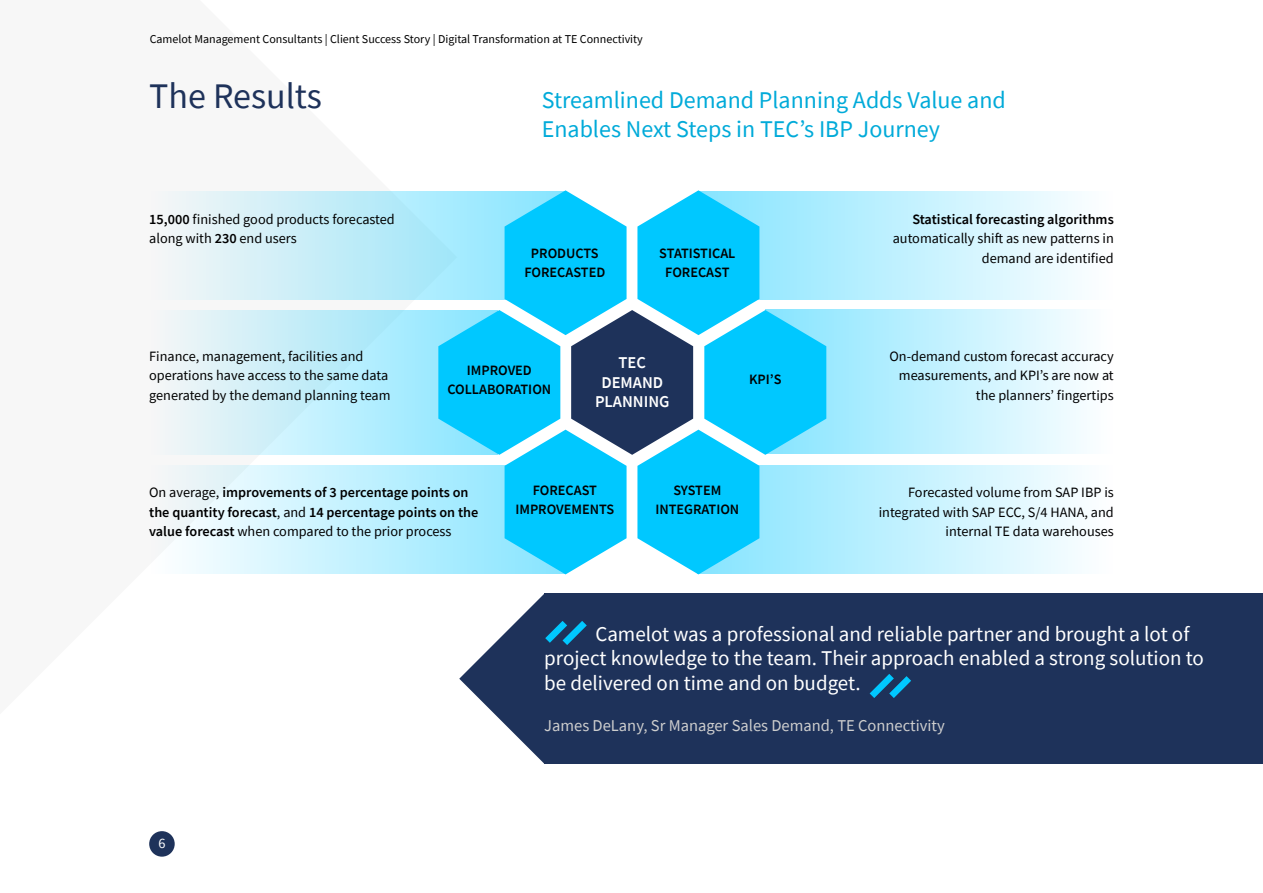
<style>
.page{position:relative;width:1263px;height:893px;background:#fff}
.page>*{position:absolute;margin:0;border:0;box-sizing:border-box;transform-origin:0 0}
.t1{font:36px "Source Sans Pro";color:#1e325a}
.t2{font:24px/29.2px "Source Sans Pro";color:#01aad9}
.t3{font:21px/24.5px "Source Sans Pro";color:#fff}
.t4{font:16.5px "Source Sans Pro";color:#cecece}
.t5{font:600 16.5px/19.5px "Source Sans Pro";color:#fff;text-align:center}
.t6{font:14.25px/19.5px "Source Sans Pro";color:#000;text-align:right}
.t7{font:600 14.25px/19.5px "Source Sans Pro";color:#000;text-align:center}
.t8{font:14.25px "Source Sans Pro";color:#fff}
.t9{font:12px "Source Sans Pro";color:#000}
.s1{font-weight:600}
.s2{font-weight:400}
</style>
<div class="page">
<div style="left:149px;top:831px;width:26px;height:26px;background:#1e325a;border-radius:50%"></div>
<div style="left:544px;top:593px;width:719px;height:171px;background:#1e325a"></div>
<svg style="left:459px;top:594px;width:128px;height:170px"></svg>
<svg style="left:870px;top:674px;width:41px;height:24px"></svg>
<svg style="left:158px;top:191px;width:280px;height:108px;background:#cdeef8"></svg>
<svg style="left:158px;top:465px;width:280px;height:109px;background:#d3f4fd"></svg>
<svg style="left:826px;top:191px;width:252px;height:108px;background:#cef4ff"></svg>
<svg style="left:157px;top:310px;width:281px;height:145px;background:#c6effa"></svg>
<svg style="left:826px;top:309px;width:258px;height:145px;background:#c6f2ff"></svg>
<svg style="left:826px;top:465px;width:252px;height:109px;background:#cef4ff"></svg>
<svg style="left:438px;top:190px;width:388px;height:384px;background:#4acaf0"></svg>
<p class="t9" style="left:150px;top:31px;width:495px">Camelot Management Consultants | Client Success Story | Digital Transformation at TE Connectivity</p>
<h1 class="t1" style="left:149px;top:73px;width:174px">The Results</h1>
<h2 class="t2" style="left:542px;top:85px;width:465px">Streamlined Demand Planning Adds Value and<br>Enables Next Steps in TEC’s IBP Journey</h2>
<p class="t6" style="left:149px;top:209px;width:247px;text-align:left"><span class="s1">15,000</span> finished good products forecasted along with <span class="s1">230</span> end users</p>
<p class="t7" style="left:912px;top:209px;width:203px">Statistical forecasting algorithms</p>
<p class="t6" style="left:893px;top:229px;width:223px">automatically shift as new patterns in demand are identified</p>
<p class="t7" style="left:524px;top:243px;width:82px">PRODUCTS<br>FORECASTED</p>
<p class="t7" style="left:659px;top:243px;width:78px">STATISTICAL<br>FORECAST</p>
<p class="t6" style="left:149px;top:346px;width:243px;text-align:left">Finance, management, facilities and operations have access to the same data generated by the demand planning team</p>
<p class="t6" style="left:889px;top:346px;width:226px">On-demand custom forecast accuracy measurements, and KPI’s are now at the planners’ fingertips</p>
<p class="t5" style="left:595px;top:353px;width:76px">TEC<br>DEMAND<br>PLANNING</p>
<p class="t7" style="left:447px;top:360px;width:105px">IMPROVED<br>COLLABORATION</p>
<p class="t7" style="left:749px;top:370px;width:34px">KPI’S</p>
<p class="t7" style="left:515px;top:480px;width:100px">FORECAST<br>IMPROVEMENTS</p>
<p class="t7" style="left:655px;top:480px;width:85px">SYSTEM<br>INTEGRATION</p>
<p class="t7" style="left:149px;top:482px;width:331px;text-align:left"><span class="s2">On average,</span> improvements of 3 percentage points on the quantity forecast<span class="s2">, and</span> 14 percentage points on the value forecast <span class="s2">when compared to the prior process</span></p>
<p class="t6" style="left:879px;top:482px;width:237px">Forecasted volume from SAP IBP is integrated with SAP ECC, S/4 HANA, and internal TE data warehouses</p>
<p class="t8" style="left:158px;top:834px;width:9px">6</p>
<h3 class="t3" style="left:544px;top:621px;width:661px;text-indent:51px">Camelot was a professional and reliable partner and brought a lot of project knowledge to the team. Their approach enabled a strong solution to be delivered on time and on budget.</h3>
<p class="t4" style="left:544px;top:715px;width:402px">James DeLany, Sr Manager Sales Demand, TE Connectivity</p>
</div>
